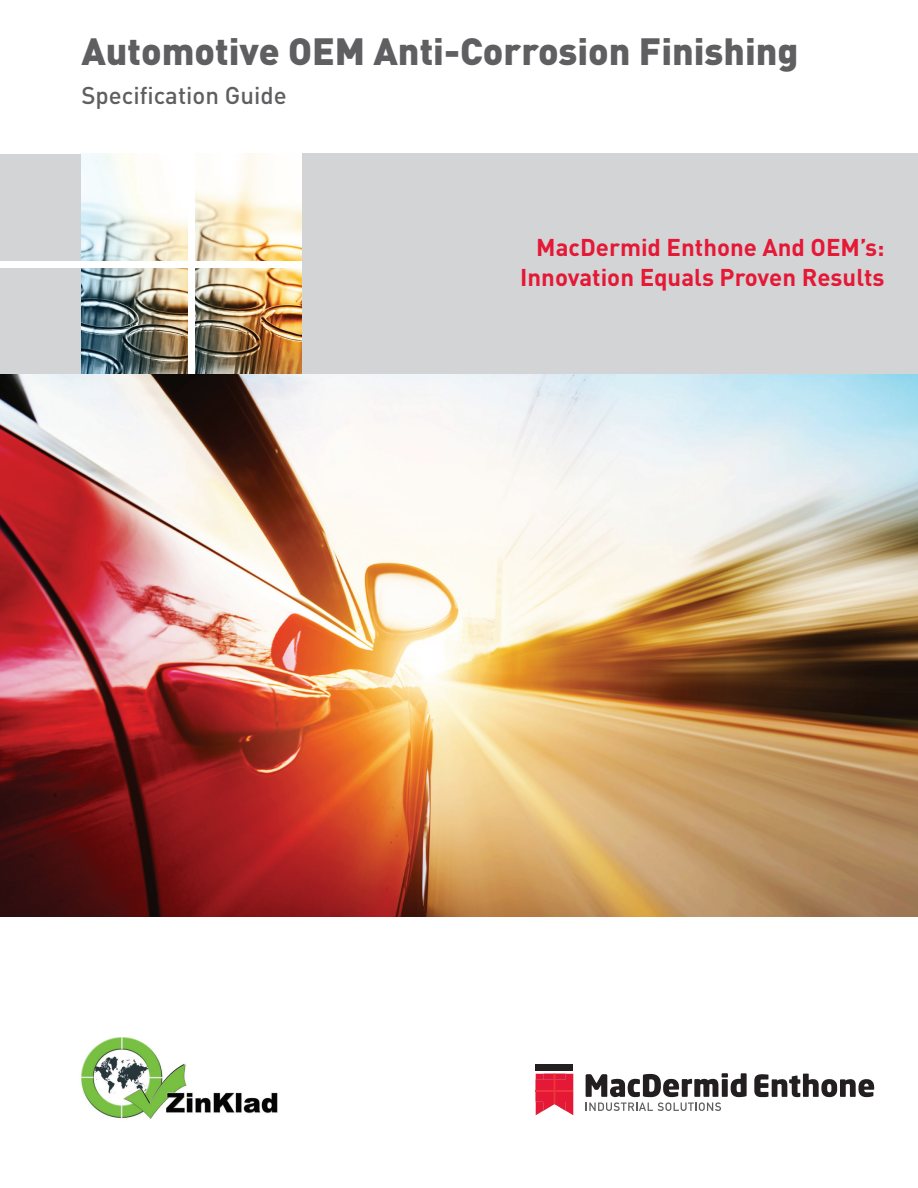
<style>
.page{position:relative;width:918px;height:1188px;background:#fff}
.page>*{position:absolute;margin:0;border:0;box-sizing:border-box;transform-origin:0 0}
.t1{font:900 37.5px "DIN Pro";color:#5f5f62}
.t2{font:700 24px "DIN Pro";color:#e51836}
.t3{font:500 24px "DIN Pro";color:#5f5f62}
</style>
<div class="page">
<img style="left:81px;top:154px;width:106px;height:106px">
<img style="left:196px;top:154px;width:106px;height:106px">
<img style="left:196px;top:269px;width:106px;height:106px">
<img style="left:81px;top:269px;width:106px;height:106px">
<svg style="left:536px;top:1074px;width:37px;height:41px;background:#e83a52"></svg>
<div style="left:536px;top:1065px;width:37px;height:6px;background:#231f20"></div>
<svg style="left:754px;top:1074px;width:120px;height:23px"></svg>
<svg style="left:586px;top:1073px;width:161px;height:38px"></svg>
<img style="left:81px;top:1037px;width:197px;height:82px">
<div style="left:0;top:154px;width:81px;height:106px;background:#d3d4d6"></div>
<div style="left:0;top:269px;width:81px;height:106px;background:#d3d4d6"></div>
<div style="left:302px;top:154px;width:616px;height:221px;background:#d3d4d6"></div>
<img style="left:0;top:375px;width:918px;height:542px">
<p class="t1" style="left:81px;top:26px;width:719px">Automotive OEM Anti-Corrosion Finishing</p>
<p class="t3" style="left:81px;top:79px;width:207px">Specification Guide</p>
<p class="t2" style="left:536px;top:231px;width:350px">MacDermid Enthone And OEM’s:</p>
<p class="t2" style="left:520px;top:261px;width:366px">Innovation Equals Proven Results</p>
</div>
